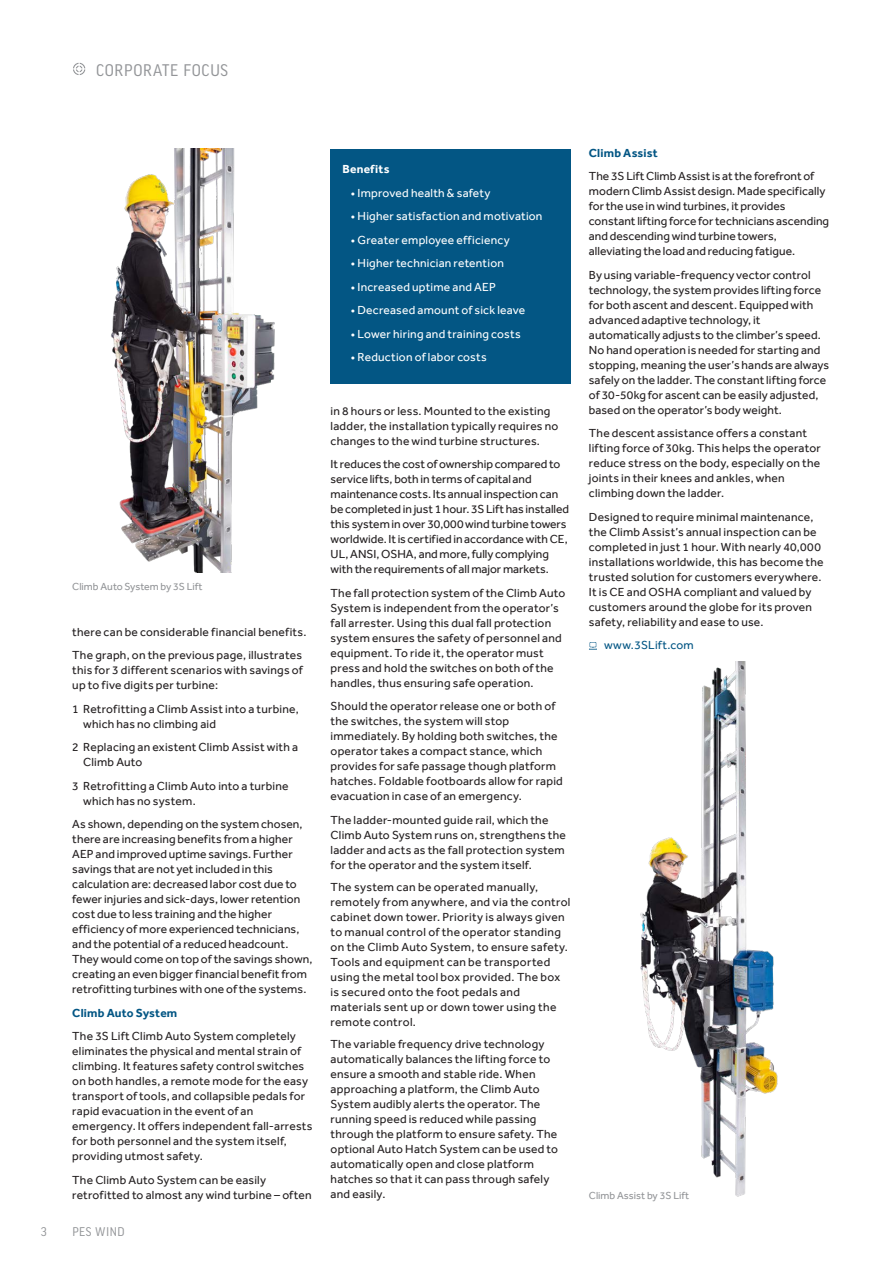
<style>
.page{position:relative;width:893px;height:1263px;background:#fff}
.page>*{position:absolute;margin:0;border:0;box-sizing:border-box;transform-origin:0 0}
.Page_head_2015{font:18px "Good Headline Pro Narr";letter-spacing:.04em;color:#939598}
.t1{font:13.5px "Good Headline Pro Narr";letter-spacing:.035em;color:#939598}
.Body_Copy_2015{font:12px/15px "Effra";letter-spacing:.015em;color:#231f20}
.Body_Copy_2015-2{font:12px "Effra";letter-spacing:.02em;color:#fff}
.Body_Copy_2015-3{font:700 12px "Effra";letter-spacing:.015em;color:#035684}
.Body_Copy_2015-4{font:12px "Effra";letter-spacing:.015em;color:#035684}
.Body_Copy_2015-5{font:700 12px "Effra";letter-spacing:.02em;color:#fff}
.CAPTIONS{font:10.5px "Effra";color:#939598}
</style>
<div class="page">
<svg style="left:589px;top:642px;width:8px;height:8px"></svg>
<svg style="left:73px;top:63px;width:12px;height:12px"></svg>
<img style="left:111px;top:149px;width:164px;height:423px">
<img style="left:640px;top:661px;width:138px;height:536px">
<div style="left:331px;top:149px;width:240px;height:234px;background:#035684"></div>
<p class="Page_head_2015" style="left:96px;top:61px;width:134px">CORPORATE FOCUS</p>
<p class="CAPTIONS" style="left:72px;top:580px;width:132px">Climb Auto System by 3S Lift</p>
<p class="Body_Copy_2015" style="left:72px;top:624px;width:236px">there can be considerable financial benefits.</p>
<p class="Body_Copy_2015" style="left:72px;top:648px;width:232px;text-align:justify">The graph, on the previous page, illustrates this for 3 different scenarios with savings of up to five digits per turbine:</p>
<p class="Body_Copy_2015" style="left:83px;top:701px;width:217px;text-indent:-11px">1 Retrofitting a Climb Assist into a turbine, which has no climbing aid</p>
<p class="Body_Copy_2015" style="left:83px;top:740px;width:216px;text-indent:-11px">2 Replacing an existent Climb Assist with a<br>Climb Auto</p>
<p class="Body_Copy_2015" style="left:83px;top:778px;width:207px;text-indent:-11px">3 Retrofitting a Climb Auto into a turbine which has no system.</p>
<p class="Body_Copy_2015" style="left:72px;top:817px;width:242px">As shown, depending on the system chosen, there are increasing benefits from a higher AEP and improved uptime savings. Further savings that are not yet included in this calculation are: decreased labor cost due to fewer injuries and sick-days, lower retention cost due to less training and the higher efficiency of more experienced technicians, and the potential of a reduced headcount.<br>They would come on top of the savings shown, creating an even bigger financial benefit from retrofitting turbines with one of the systems.</p>
<p class="Body_Copy_2015-3" style="left:72px;top:1006px;width:107px">Climb Auto System</p>
<p class="Body_Copy_2015" style="left:72px;top:1029px;width:242px">The 3S Lift Climb Auto System completely eliminates the physical and mental strain of climbing. It features safety control switches on both handles, a remote mode for the easy transport of tools, and collapsible pedals for rapid evacuation in the event of an emergency. It offers independent fall-arrests for both personnel and the system itself, providing utmost safety.</p>
<p class="Body_Copy_2015" style="left:72px;top:1172px;width:241px">The Climb Auto System can be easily retrofitted to almost any wind turbine – often</p>
<p class="t1" style="left:41px;top:1225px;width:7px">3</p>
<p class="t1" style="left:72px;top:1225px;width:54px">PES WIND</p>
<p class="Body_Copy_2015-5" style="left:342px;top:162px;width:49px">Benefits</p>
<p class="Body_Copy_2015-2" style="left:351px;top:185px;width:141px">• Improved health &amp; safety</p>
<p class="Body_Copy_2015-2" style="left:351px;top:209px;width:193px">• Higher satisfaction and motivation</p>
<p class="Body_Copy_2015-2" style="left:351px;top:232px;width:160px">• Greater employee efficiency</p>
<p class="Body_Copy_2015-2" style="left:351px;top:256px;width:154px">• Higher technician retention</p>
<p class="Body_Copy_2015-2" style="left:351px;top:279px;width:146px">• Increased uptime and AEP</p>
<p class="Body_Copy_2015-2" style="left:351px;top:303px;width:176px">• Decreased amount of sick leave</p>
<p class="Body_Copy_2015-2" style="left:351px;top:326px;width:171px">• Lower hiring and training costs</p>
<p class="Body_Copy_2015-2" style="left:351px;top:350px;width:137px">• Reduction of labor costs</p>
<p class="Body_Copy_2015" style="left:331px;top:403px;width:229px">in 8 hours or less. Mounted to the existing ladder, the installation typically requires no changes to the wind turbine structures.</p>
<p class="Body_Copy_2015" style="left:331px;top:457px;width:240px">It reduces the cost of ownership compared to service lifts, both in terms of capital and maintenance costs. Its annual inspection can be completed in just 1 hour. 3S Lift has installed this system in over 30,000 wind turbine towers worldwide. It is certified in accordance with CE, UL, ANSI, OSHA, and more, fully complying with the requirements of all major markets.</p>
<p class="Body_Copy_2015" style="left:331px;top:585px;width:236px">The fall protection system of the Climb Auto System is independent from the operator’s fall arrester. Using this dual fall protection system ensures the safety of personnel and equipment. To ride it, the operator must press and hold the switches on both of the handles, thus ensuring safe operation.</p>
<p class="Body_Copy_2015" style="left:331px;top:699px;width:234px">Should the operator release one or both of the switches, the system will stop immediately. By holding both switches, the operator takes a compact stance, which provides for safe passage though platform hatches. Foldable footboards allow for rapid evacuation in case of an emergency.</p>
<p class="Body_Copy_2015" style="left:331px;top:812px;width:237px">The ladder-mounted guide rail, which the Climb Auto System runs on, strengthens the ladder and acts as the fall protection system for the operator and the system itself.</p>
<p class="Body_Copy_2015" style="left:331px;top:879px;width:241px">The system can be operated manually, remotely from anywhere, and via the control cabinet down tower. Priority is always given to manual control of the operator standing on the Climb Auto System, to ensure safety.<br>Tools and equipment can be transported using the metal tool box provided. The box is secured onto the foot pedals and materials sent up or down tower using the remote control.</p>
<p class="Body_Copy_2015" style="left:331px;top:1036px;width:229px">The variable frequency drive technology automatically balances the lifting force to ensure a smooth and stable ride. When approaching a platform, the Climb Auto System audibly alerts the operator. The running speed is reduced while passing through the platform to ensure safety. The optional Auto Hatch System can be used to automatically open and close platform hatches so that it can pass through safely and easily.</p>
<p class="Body_Copy_2015-3" style="left:589px;top:146px;width:70px">Climb Assist</p>
<p class="Body_Copy_2015" style="left:589px;top:169px;width:242px">The 3S Lift Climb Assist is at the forefront of modern Climb Assist design. Made specifically for the use in wind turbines, it provides constant lifting force for technicians ascending and descending wind turbine towers, alleviating the load and reducing fatigue.</p>
<p class="Body_Copy_2015" style="left:589px;top:267px;width:242px">By using variable-frequency vector control technology, the system provides lifting force for both ascent and descent. Equipped with advanced adaptive technology, it automatically adjusts to the climber’s speed.<br>No hand operation is needed for starting and stopping, meaning the user’s hands are always safely on the ladder. The constant lifting force of 30-50kg for ascent can be easily adjusted, based on the operator’s body weight.</p>
<p class="Body_Copy_2015" style="left:589px;top:426px;width:233px">The descent assistance offers a constant lifting force of 30kg. This helps the operator reduce stress on the body, especially on the joints in their knees and ankles, when climbing down the ladder.</p>
<p class="Body_Copy_2015" style="left:589px;top:509px;width:236px">Designed to require minimal maintenance, the Climb Assist’s annual inspection can be completed in just 1 hour. With nearly 40,000 installations worldwide, this has become the trusted solution for customers everywhere.<br>It is CE and OSHA compliant and valued by customers around the globe for its proven safety, reliability and ease to use.</p>
<p class="Body_Copy_2015-4" style="left:604px;top:638px;width:91px">www.3SLift.com</p>
<p class="CAPTIONS" style="left:589px;top:1189px;width:102px">Climb Assist by 3S Lift</p>
</div>
